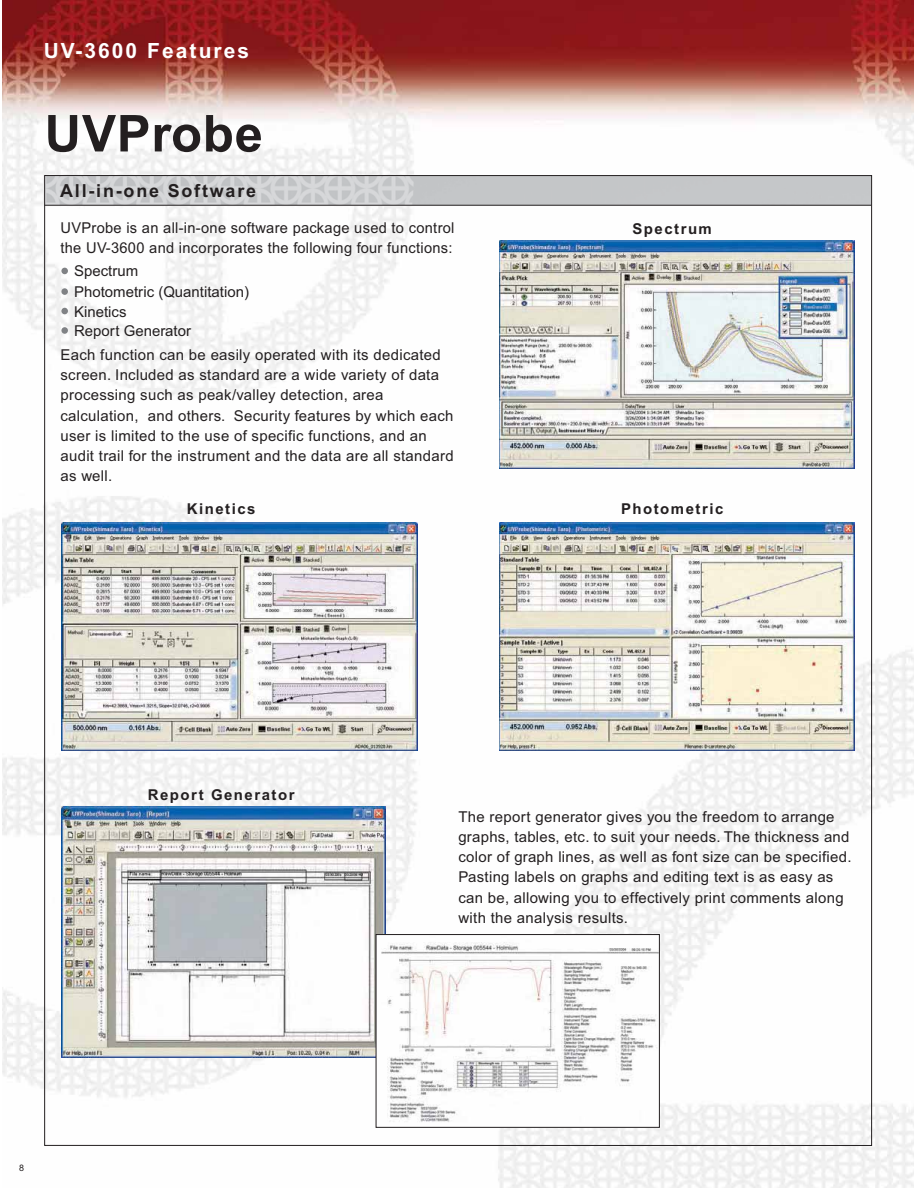
<style>
.page{position:relative;width:918px;height:1188px;background:#fff}
.page>*{position:absolute;margin:0;border:0;box-sizing:border-box;transform-origin:0 0}
.t1{font:700 50.85px "Arial";letter-spacing:.015em;color:#231f20}
.t2{font:700 21px "Arial";letter-spacing:.1em;color:#fff}
.t3{font:700 18px "Arial";letter-spacing:.1em;color:#231f20}
.t4{font:15px/20.2px "Arial";letter-spacing:.02em;color:#231f20}
.t5{font:15px/21px "Arial";color:#231f20}
.t6{font:700 15px "Arial";letter-spacing:.1em;color:#231f20}
.t7{font:9px "Arial";color:#231f20}
</style>
<div class="page">
<img style="left:3px;top:0;width:911px;height:1188px">
<img style="left:46px;top:175px;width:827px;height:31px">
<hr style="left:44px;top:205px;width:827px;height:1px;background:#231f20">
<div style="left:61px;top:268px;width:7px;height:6px;background:#808285;border-radius:50%"></div>
<div style="left:61px;top:288px;width:7px;height:7px;background:#808285;border-radius:50%"></div>
<div style="left:61px;top:308px;width:7px;height:6px;background:#808285;border-radius:50%"></div>
<div style="left:61px;top:327px;width:7px;height:7px;background:#808285;border-radius:50%"></div>
<img style="left:499px;top:241px;width:356px;height:227px">
<img style="left:61px;top:523px;width:356px;height:227px">
<img style="left:499px;top:523px;width:356px;height:227px">
<img style="left:61px;top:807px;width:324px;height:250px">
<img style="left:378px;top:936px;width:280px;height:190px">
<div style="left:376px;top:934px;width:284px;height:194px;border:1px solid #231f20"></div>
<h2 class="t2" style="left:44px;top:43px;width:207px">UV-3600 Features</h2>
<h1 class="t1" style="left:45px;top:115px;width:220px">UVProbe</h1>
<p class="t3" style="left:60px;top:184px;width:197px">All-in-one Software</p>
<p class="t4" style="left:61px;top:219px;width:396px">UVProbe is an all-in-one software package used to control the UV-3600 and incorporates the following four functions:</p>
<p class="t5" style="left:74px;top:262px;width:176px">Spectrum<br>Photometric (Quantitation)</p>
<p class="t5" style="left:74px;top:303px;width:118px;line-height:19.5px">Kinetics<br>Report Generator</p>
<p class="t4" style="left:61px;top:346px;width:395px">Each function can be easily operated with its dedicated screen. Included as standard are a wide variety of data processing such as peak/valley detection, area calculation, and others. Security features by which each user is limited to the use of specific functions, and an audit trail for the instrument and the data are all standard as well.</p>
<p class="t6" style="left:632px;top:223px;width:81px">Spectrum</p>
<p class="t6" style="left:187px;top:503px;width:70px">Kinetics</p>
<p class="t6" style="left:621px;top:503px;width:104px">Photometric</p>
<p class="t6" style="left:148px;top:789px;width:148px">Report Generator</p>
<p class="t7" style="left:19px;top:1164px;width:6px">8</p>
<p class="t4" style="left:459px;top:808px;width:395px">The report generator gives you the freedom to arrange graphs, tables, etc. to suit your needs. The thickness and color of graph lines, as well as font size can be specified.<br>Pasting labels on graphs and editing text is as easy as can be, allowing you to effectively print comments along with the analysis results.</p>
</div>
